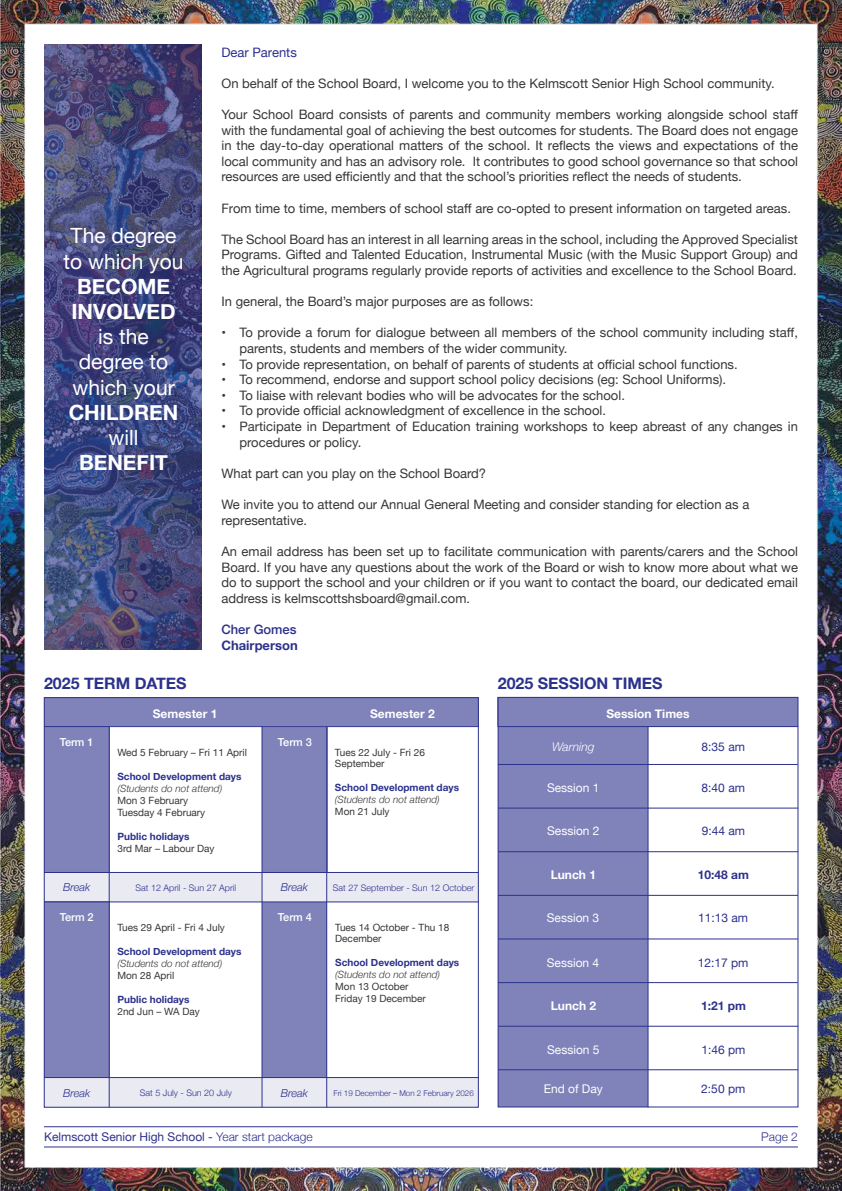
<style>
.page{position:relative;width:842px;height:1191px;background:#fff}
.page>*{position:absolute;margin:0;border:0;box-sizing:border-box;transform-origin:0 0}
.t1{font:21px/25.2px "Helvetica Neue";color:#fff;text-align:center}
.t2{font:700 21px/25.2px "Helvetica Neue";color:#fff}
.t3{font:700 16px "Helvetica Neue";color:#2c318c}
.t4{font:13px/15.6px "Helvetica Neue";color:#363636;text-align:justify}
.t5{font:13px "Helvetica Neue";color:#2c318c}
.t6{font:700 13px "Helvetica Neue";color:#2c318c}
.t7{font:500 13px "Helvetica Neue";color:#2c318c}
.t8{font:12px "Helvetica Neue";color:#2c318c}
.t9{font:12px "Helvetica Neue";color:#fff}
.t10{font:700 12px "Helvetica Neue";color:#fff}
.t11{font:700 12px "Helvetica Neue";color:#2c318c}
.t12{font:italic 300 12px "Helvetica Neue";color:#fff}
.t13{font:300 12px "Helvetica Neue";color:#2c318c}
.t14{font:500 11px "Helvetica Neue";color:#fff}
.t15{font:italic 300 11px "Helvetica Neue";color:#2c318c}
.t16{font:10px/12px "Helvetica Neue";color:#363636}
.t17{font:700 10px "Helvetica Neue";color:#2c318c}
.t18{font:italic 300 10px "Helvetica Neue";color:#363636}
.t19{font:300 9px "Helvetica Neue";color:#2c318c}
.t20{font:300 8px "Helvetica Neue";color:#2c318c}
.s1{font-weight:300}
</style>
<div class="page">
<img style="left:0;top:0;width:842px;height:1191px">
<div style="left:44px;top:901px;width:65px;height:176px;background:#8083ba"></div>
<div style="left:262px;top:902px;width:65px;height:175px;background:#8083ba"></div>
<div style="left:44px;top:697px;width:435px;height:29px;background:#8083ba"></div>
<svg style="left:44px;top:44px;width:158px;height:605px;background:#44497c"></svg>
<hr style="left:648px;top:726px;width:1px;height:381px;background:#2c318c">
<hr style="left:44px;top:726px;width:435px;height:1px;background:#2c318c">
<hr style="left:44px;top:901px;width:435px;height:1px;background:#2c318c">
<hr style="left:44px;top:872px;width:435px;height:1px;background:#2c318c">
<div style="left:44px;top:726px;width:65px;height:146px;background:#8083ba"></div>
<div style="left:262px;top:727px;width:65px;height:145px;background:#8083ba"></div>
<hr style="left:44px;top:1077px;width:435px;height:1px;background:#2c318c">
<hr style="left:262px;top:726px;width:1px;height:381px;background:#2c318c">
<hr style="left:326px;top:726px;width:1px;height:381px;background:#2c318c">
<hr style="left:109px;top:726px;width:1px;height:381px;background:#2c318c">
<div style="left:498px;top:727px;width:150px;height:379px;background:#8083ba"></div>
<hr style="left:498px;top:764px;width:300px;height:1px;background:#2c318c">
<hr style="left:498px;top:808px;width:300px;height:1px;background:#2c318c">
<hr style="left:498px;top:851px;width:300px;height:1px;background:#2c318c">
<hr style="left:498px;top:895px;width:300px;height:1px;background:#2c318c">
<hr style="left:498px;top:938px;width:300px;height:1px;background:#2c318c">
<hr style="left:498px;top:982px;width:300px;height:1px;background:#2c318c">
<hr style="left:498px;top:1026px;width:300px;height:1px;background:#2c318c">
<hr style="left:498px;top:1069px;width:300px;height:1px;background:#2c318c">
<div style="left:498px;top:697px;width:300px;height:30px;background:#8083ba"></div>
<div style="left:44px;top:872px;width:434px;height:29px;background:#eaeaf3"></div>
<div style="left:44px;top:1078px;width:434px;height:29px;background:#eaeaf3"></div>
<h1 class="t1" style="left:64px;top:224px;width:121px">The degree to which you</h1>
<h1 class="t2" style="left:71px;top:274px;width:106px">BECOME<br>INVOLVED</h1>
<h1 class="t1" style="left:72px;top:325px;width:104px">is the degree to which your</h1>
<h1 class="t2" style="left:69px;top:400px;width:111px">CHILDREN</h1>
<h1 class="t1" style="left:109px;top:426px;width:31px">will</h1>
<h1 class="t2" style="left:79px;top:451px;width:91px">BENEFIT</h1>
<p class="t5" style="left:221px;top:42px;width:77px">Dear Parents</p>
<p class="t4" style="left:221px;top:76px;width:555px">On behalf of the School Board, I welcome you to the Kelmscott Senior High School community.</p>
<p class="t4" style="left:221px;top:107px;width:578px">Your School Board consists of parents and community members working alongside school staff with the fundamental goal of achieving the best outcomes for students. The Board does not engage in the day-to-day operational matters of the school. It reflects the views and expectations of the local community and has an advisory role. It contributes to good school governance so that school resources are used efficiently and that the school’s priorities reflect the needs of students.</p>
<p class="t4" style="left:221px;top:201px;width:571px">From time to time, members of school staff are co-opted to present information on targeted areas.</p>
<p class="t4" style="left:221px;top:232px;width:578px">The School Board has an interest in all learning areas in the school, including the Approved Specialist Programs. Gifted and Talented Education, Instrumental Music (with the Music Support Group) and the Agricultural programs regularly provide reports of activities and excellence to the School Board.</p>
<p class="t4" style="left:221px;top:294px;width:313px">In general, the Board’s major purposes are as follows:</p>
<p class="t4" style="left:239px;top:326px;width:560px;text-indent:-18px">• To provide a forum for dialogue between all members of the school community including staff, parents, students and members of the wider community.</p>
<p class="t4" style="left:221px;top:357px;width:518px">• To provide representation, on behalf of parents of students at official school functions.</p>
<p class="t4" style="left:221px;top:372px;width:506px">• To recommend, endorse and support school policy decisions (eg: School Uniforms).</p>
<p class="t4" style="left:221px;top:388px;width:405px">• To liaise with relevant bodies who will be advocates for the school.</p>
<p class="t4" style="left:221px;top:404px;width:386px">• To provide official acknowledgment of excellence in the school.</p>
<p class="t4" style="left:239px;top:419px;width:560px;text-indent:-18px">• Participate in Department of Education training workshops to keep abreast of any changes in procedures or policy.</p>
<p class="t4" style="left:221px;top:466px;width:266px">What part can you play on the School Board?</p>
<p class="t4" style="left:221px;top:497px;width:529px">We invite you to attend our Annual General Meeting and consider standing for election as a representative.</p>
<p class="t4" style="left:221px;top:544px;width:578px">An email address has been set up to facilitate communication with parents/carers and the School Board. If you have any questions about the work of the Board or wish to know more about what we do to support the school and your children or if you want to contact the board, our dedicated email address is kelmscottshsboard@gmail.com.</p>
<p class="t7" style="left:221px;top:619px;width:77px">Cher Gomes</p>
<p class="t6" style="left:221px;top:634px;width:78px">Chairperson</p>
<p class="t3" style="left:44px;top:670px;width:144px">2025 TERM DATES</p>
<p class="t10" style="left:153px;top:704px;width:66px">Semester 1</p>
<p class="t10" style="left:370px;top:704px;width:66px">Semester 2</p>
<p class="t14" style="left:60px;top:733px;width:36px">Term 1</p>
<p class="t14" style="left:278px;top:733px;width:36px">Term 3</p>
<p class="t16" style="left:117px;top:747px;width:131px">Wed 5 February – Fri 11 April</p>
<p class="t17" style="left:117px;top:768px;width:126px">School Development days</p>
<p class="t18" style="left:117px;top:780px;width:106px">(Students do not attend)</p>
<p class="t16" style="left:117px;top:795px;width:89px">Mon 3 February<br>Tuesday 4 February</p>
<p class="t17" style="left:117px;top:828px;width:73px">Public holidays</p>
<p class="t16" style="left:117px;top:843px;width:99px">3rd Mar – Labour Day</p>
<p class="t16" style="left:335px;top:747px;width:92px;line-height:11px">Tues 22 July - Fri 26<br>September</p>
<p class="t17" style="left:335px;top:779px;width:126px">School Development days</p>
<p class="t18" style="left:335px;top:791px;width:106px">(Students do not attend)</p>
<p class="t16" style="left:335px;top:806px;width:56px">Mon 21 July</p>
<p class="t15" style="left:63px;top:878px;width:29px">Break</p>
<p class="t15" style="left:281px;top:878px;width:29px">Break</p>
<p class="t19" style="left:135px;top:880px;width:102px">Sat 12 April - Sun 27 April</p>
<p class="t19" style="left:333px;top:880px;width:143px">Sat 27 September - Sun 12 October</p>
<p class="t14" style="left:60px;top:908px;width:36px">Term 2</p>
<p class="t16" style="left:117px;top:922px;width:109px">Tues 29 April - Fri 4 July</p>
<p class="t17" style="left:117px;top:944px;width:126px">School Development days</p>
<p class="t18" style="left:117px;top:956px;width:106px">(Students do not attend)</p>
<p class="t16" style="left:117px;top:970px;width:58px">Mon 28 April</p>
<p class="t17" style="left:117px;top:992px;width:73px">Public holidays</p>
<p class="t16" style="left:117px;top:1006px;width:84px">2nd Jun – WA Day</p>
<p class="t14" style="left:278px;top:908px;width:36px">Term 4</p>
<p class="t16" style="left:335px;top:923px;width:116px;line-height:11px">Tues 14 October - Thu 18<br>December</p>
<p class="t17" style="left:335px;top:955px;width:126px">School Development days</p>
<p class="t18" style="left:335px;top:967px;width:106px">(Students do not attend)</p>
<p class="t16" style="left:335px;top:981px;width:92px">Mon 13 October<br>Friday 19 December</p>
<p class="t15" style="left:63px;top:1084px;width:29px">Break</p>
<p class="t15" style="left:281px;top:1084px;width:29px">Break</p>
<p class="t19" style="left:140px;top:1085px;width:94px">Sat 5 July - Sun 20 July</p>
<p class="t20" style="left:333px;top:1086px;width:142px">Fri 19 December – Mon 2 February 2026</p>
<p class="t3" style="left:498px;top:670px;width:166px">2025 SESSION TIMES</p>
<p class="t10" style="left:606px;top:704px;width:85px">Session Times</p>
<p class="t12" style="left:552px;top:737px;width:44px">Warning</p>
<p class="t9" style="left:547px;top:779px;width:54px">Session 1</p>
<p class="t9" style="left:547px;top:822px;width:54px">Session 2</p>
<p class="t10" style="left:551px;top:865px;width:47px">Lunch 1</p>
<p class="t9" style="left:547px;top:909px;width:54px">Session 3</p>
<p class="t9" style="left:547px;top:953px;width:54px">Session 4</p>
<p class="t10" style="left:551px;top:996px;width:47px">Lunch 2</p>
<p class="t9" style="left:547px;top:1040px;width:54px">Session 5</p>
<p class="t9" style="left:544px;top:1080px;width:61px">End of Day</p>
<p class="t8" style="left:702px;top:738px;width:45px">8:35 am</p>
<p class="t8" style="left:702px;top:779px;width:45px">8:40 am</p>
<p class="t8" style="left:702px;top:822px;width:45px">9:44 am</p>
<p class="t11" style="left:698px;top:865px;width:53px">10:48 am</p>
<p class="t8" style="left:698px;top:909px;width:52px">11:13 am</p>
<p class="t8" style="left:698px;top:953px;width:52px">12:17 pm</p>
<p class="t11" style="left:701px;top:996px;width:46px">1:21 pm</p>
<p class="t8" style="left:701px;top:1040px;width:46px">1:46 pm</p>
<p class="t8" style="left:701px;top:1080px;width:46px">2:50 pm</p>
<p class="t8" style="left:44px;top:1128px;width:270px">Kelmscott Senior High School - <span class="s1">Year start package</span></p>
<p class="t13" style="left:761px;top:1127px;width:38px">Page 2</p>
</div>
